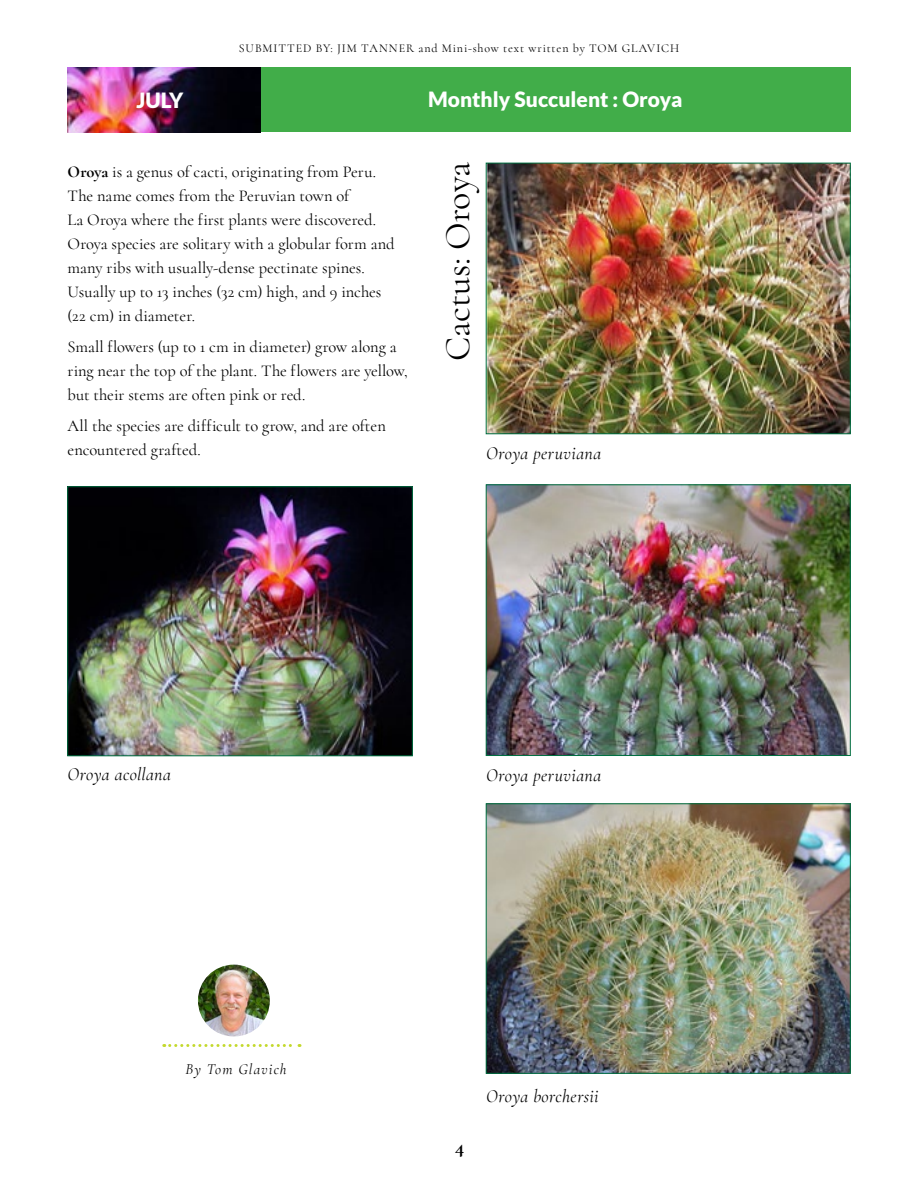
<style>
.page{position:relative;width:918px;height:1188px;background:#fff}
.page>*{position:absolute;margin:0;border:0;box-sizing:border-box;transform-origin:0 0}
.t1{font:36px "Cormorant";color:#000}
.t2{font:900 21px "Lato";color:#fff}
.t3{font:700 21px "Cormorant";color:#000}
.t4{font:italic 18px "Cormorant";letter-spacing:.025em;color:#000}
.t5{font:16.5px/24px "Cormorant";color:#000}
.t6{font:italic 15px "Cormorant";letter-spacing:.075em;color:#000}
.t7{font:12px "Cormorant";letter-spacing:.075em;color:#000}
.s1{font-weight:700}
</style>
<div class="page">
<div style="left:260px;top:68px;width:590px;height:64px;background:#41ad49"></div>
<img style="left:68px;top:68px;width:192px;height:65px">
<img style="left:488px;top:165px;width:360px;height:267px">
<div style="left:486px;top:163px;width:364px;height:271px;border:1px solid #007042"></div>
<img style="left:488px;top:487px;width:360px;height:267px">
<div style="left:486px;top:485px;width:364px;height:271px;border:1px solid #007042"></div>
<img style="left:488px;top:806px;width:360px;height:266px">
<div style="left:486px;top:804px;width:364px;height:270px;border:1px solid #007042"></div>
<img style="left:70px;top:489px;width:341px;height:265px">
<div style="left:68px;top:487px;width:345px;height:269px;border:1px solid #007042"></div>
<img style="left:198px;top:965px;width:72px;height:72px;border-radius:36px">
<svg style="left:164px;top:1044px;width:136px;height:3px"></svg>
<p class="t2" style="left:136px;top:88px;width:48px">JULY</p>
<p class="t7" style="left:239px;top:41px;width:442px">SUBMITTED BY: JIM TANNER and Mini-show text written by TOM GLAVICH</p>
<p class="t2" style="left:428px;top:87px;width:256px">Monthly Succulent : Oroya</p>
<p class="t5" style="left:68px;top:160px;width:329px"><span class="s1">Oroya</span> is a genus of cacti, originating from Peru.<br>The name comes from the Peruvian town of<br>La Oroya where the first plants were discovered.<br>Oroya species are solitary with a globular form and many ribs with usually-dense pectinate spines.<br>Usually up to 13 inches (32 cm) high, and 9 inches (22 cm) in diameter.</p>
<p class="t5" style="left:68px;top:335px;width:342px">Small flowers (up to 1 cm in diameter) grow along a ring near the top of the plant. The flowers are yellow, but their stems are often pink or red.</p>
<p class="t5" style="left:68px;top:414px;width:320px">All the species are difficult to grow, and are often encountered grafted.</p>
<h1 class="t1" style="left:436px;top:361px;width:201px;rotate:-90deg">Cactus: Oroya</h1>
<p class="t4" style="left:486px;top:443px;width:117px">Oroya peruviana</p>
<p class="t4" style="left:68px;top:764px;width:105px">Oroya acollana</p>
<p class="t6" style="left:186px;top:1060px;width:103px">By Tom Glavich</p>
<p class="t4" style="left:486px;top:764px;width:117px">Oroya peruviana</p>
<p class="t3" style="left:455px;top:1134px;width:11px">4</p>
<p class="t4" style="left:486px;top:1086px;width:114px">Oroya borchersii</p>
</div>
